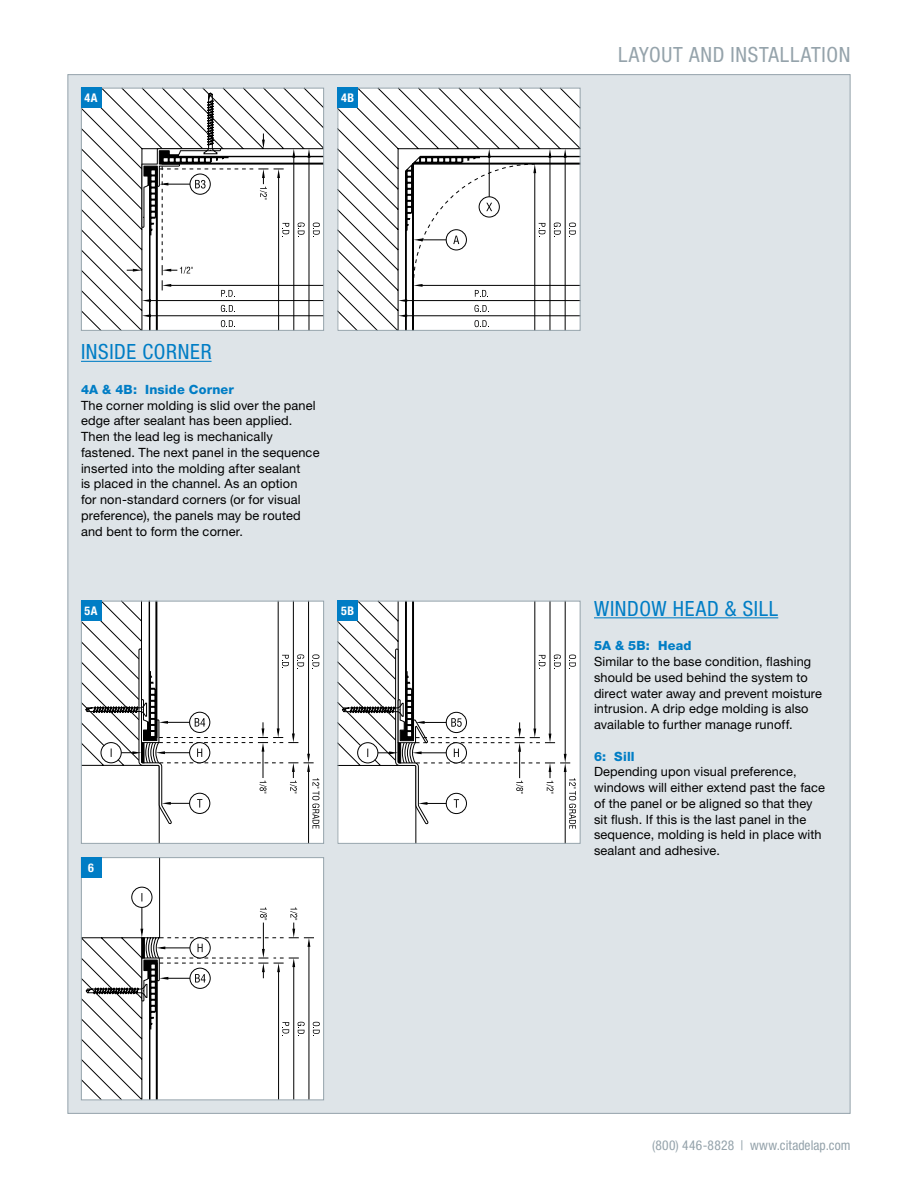
<style>
.page{position:relative;width:918px;height:1188px;background:#fff}
.page>*{position:absolute;margin:0;border:0;box-sizing:border-box;transform-origin:0 0}
.t1{font:condensed 21px "Helvetica Neue LT Std";letter-spacing:.03em;color:#007dc5}
.t2{font:condensed 21px "Helvetica Neue LT Std";letter-spacing:.03em;color:#95a3ab}
.t3{font:condensed 13.5px "Helvetica Neue LT Std";letter-spacing:.01em;color:#95a3ab}
.t4{font:12.75px/15.8px "Helvetica Neue LT Std";letter-spacing:.01em;color:#000}
.t5{font:800 12.75px "Helvetica Neue LT Std";letter-spacing:.015em;color:#007dc5}
.t6{font:700 condensed 12px "Helvetica Neue LT Std";letter-spacing:.045em;color:#fff}
</style>
<div class="page">
<div style="left:68px;top:74px;width:782px;height:1040px;background:#dee4e8;border:1px solid #95a3ab"></div>
<svg style="left:340px;top:603px;width:237px;height:239px;background:#ececec"></svg>
<svg style="left:83px;top:859px;width:237px;height:239px;background:#eee"></svg>
<svg style="left:83px;top:90px;width:239px;height:239px;background:#ececed"></svg>
<svg style="left:127px;top:92px;width:195px;height:237px;background:#e3e3e3"></svg>
<svg style="left:340px;top:90px;width:238px;height:239px;background:#e8e8e8"></svg>
<svg style="left:475px;top:320px;width:14px;height:7px"></svg>
<hr style="left:403px;top:315px;width:177px;height:1px;background:#000">
<svg style="left:398px;top:314px;width:9px;height:3px"></svg>
<svg style="left:474px;top:304px;width:15px;height:8px"></svg>
<hr style="left:403px;top:300px;width:177px;height:1px;background:#000">
<svg style="left:398px;top:299px;width:9px;height:3px"></svg>
<hr style="left:418px;top:285px;width:162px;height:1px;background:#000">
<hr style="left:565px;top:154px;width:1px;height:177px;background:#000">
<hr style="left:550px;top:154px;width:1px;height:177px;background:#000">
<hr style="left:534px;top:169px;width:1px;height:162px;background:#000">
<svg style="left:413px;top:149px;width:164px;height:148px;background:#e9e9e9"></svg>
<svg style="left:83px;top:603px;width:237px;height:239px;background:#ececec"></svg>
<div style="left:81px;top:88px;width:243px;height:243px;border:1px solid #95a3ab"></div>
<div style="left:338px;top:88px;width:242px;height:243px;border:1px solid #95a3ab"></div>
<div style="left:81px;top:857px;width:243px;height:243px;border:1px solid #95a3ab"></div>
<div style="left:81px;top:601px;width:243px;height:243px;border:1px solid #95a3ab"></div>
<div style="left:338px;top:601px;width:242px;height:243px;border:1px solid #95a3ab"></div>
<div style="left:81px;top:88px;width:20px;height:20px;background:#007dc5"></div>
<div style="left:338px;top:88px;width:20px;height:20px;background:#007dc5"></div>
<div style="left:338px;top:601px;width:20px;height:20px;background:#007dc5"></div>
<div style="left:81px;top:601px;width:20px;height:20px;background:#007dc5"></div>
<div style="left:81px;top:857px;width:20px;height:21px;background:#007dc5"></div>
<hr style="left:81px;top:361px;width:131px;height:1px;background:#007dc5">
<hr style="left:594px;top:617px;width:184px;height:1px;background:#007dc5">
<p class="t6" style="left:85px;top:91px;width:15px">4A</p>
<p class="t6" style="left:341px;top:91px;width:14px">4B</p>
<h1 class="t1" style="left:81px;top:340px;width:132px">INSIDE CORNER</h1>
<p class="t5" style="left:81px;top:382px;width:155px">4A &amp; 4B: Inside Corner</p>
<p class="t4" style="left:81px;top:397px;width:240px">The corner molding is slid over the panel edge after sealant has been applied.<br>Then the lead leg is mechanically fastened. The next panel in the sequence inserted into the molding after sealant<br>is placed in the channel. As an option<br>for non-standard corners (or for visual preference), the panels may be routed and bent to form the corner.</p>
<p class="t6" style="left:85px;top:604px;width:14px">5A</p>
<p class="t6" style="left:341px;top:604px;width:14px">5B</p>
<p class="t6" style="left:88px;top:860px;width:7px">6</p>
<h1 class="t2" style="left:618px;top:43px;width:234px">LAYOUT AND INSTALLATION</h1>
<h1 class="t1" style="left:594px;top:596px;width:186px">WINDOW HEAD &amp; SILL</h1>
<p class="t5" style="left:594px;top:638px;width:99px">5A &amp; 5B: Head</p>
<p class="t4" style="left:594px;top:654px;width:230px">Similar to the base condition, flashing should be used behind the system to direct water away and prevent moisture intrusion. A drip edge molding is also available to further manage runoff.</p>
<p class="t5" style="left:594px;top:748px;width:42px">6: Sill</p>
<p class="t4" style="left:594px;top:764px;width:233px">Depending upon visual preference, windows will either extend past the face of the panel or be aligned so that they sit flush. If this is the last panel in the sequence, molding is held in place with sealant and adhesive.</p>
<p class="t3" style="left:652px;top:1138px;width:200px">(800) 446-8828 | www.citadelap.com</p>
</div>
